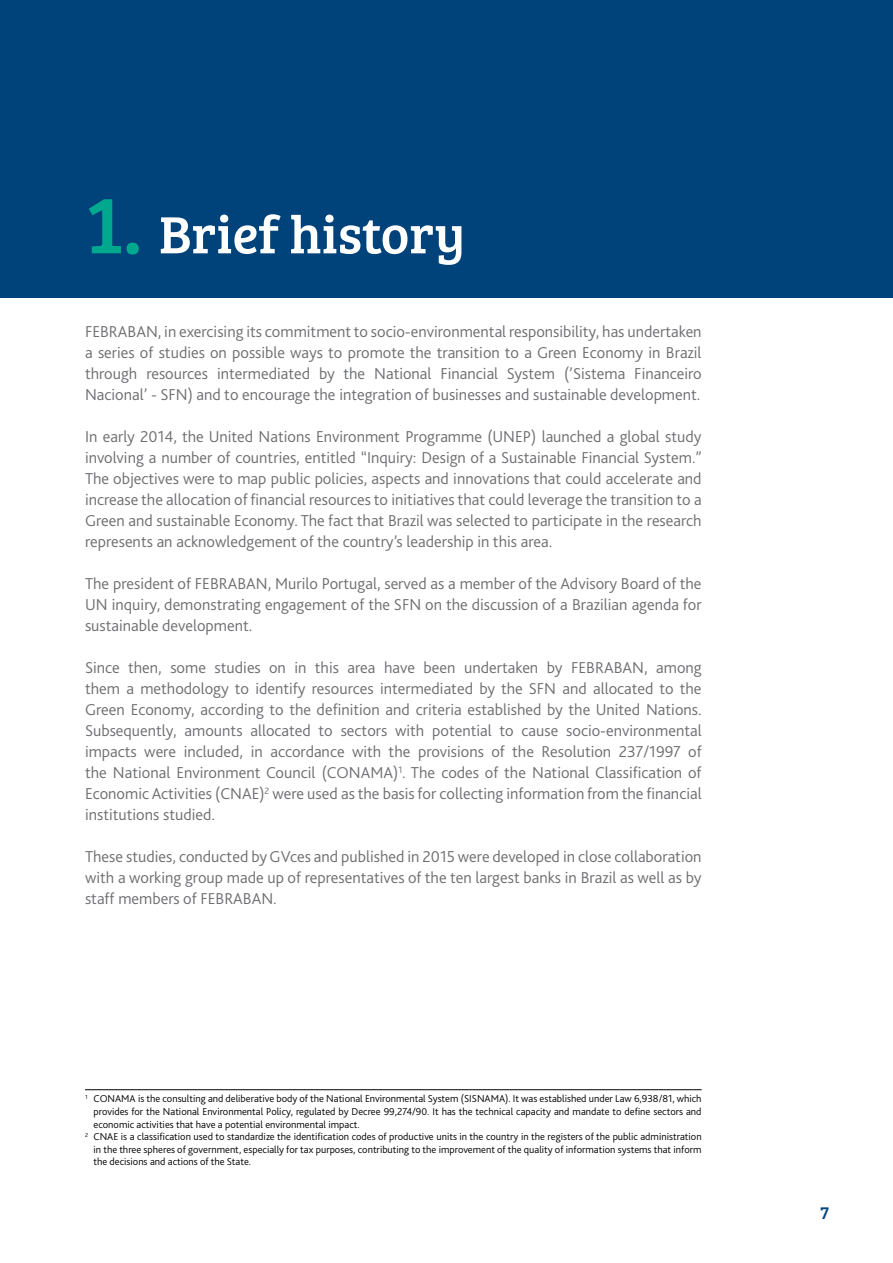
<style>
.page{position:relative;width:893px;height:1263px;background:#fff}
.page>*{position:absolute;margin:0;border:0;box-sizing:border-box;transform-origin:0 0}
.t1{font:54px "Bree Serif";color:#fff}
.t2{font:18px "Bree Serif";color:#00427a}
.t3{font:300 16.5px/21px "Bliss 2";color:#6d6e71;text-align:justify}
.t4{font:300 10.5px "Bliss 2";color:#000}
.s1{font-size:84px;color:#00a88e}
</style>
<div class="page">
<div style="left:0;top:0;width:893px;height:298px;background:#00427a"></div>
<hr style="left:85px;top:1089px;width:617px;height:1px;background:#000">
<h1 class="t1" style="left:85px;top:195px;width:382px"><span class="s1">1.</span> Brief history</h1>
<p class="t3" style="left:85px;top:321px;width:618px">FEBRABAN, in exercising its commitment to socio-environmental responsibility, has undertaken a series of studies on possible ways to promote the transition to a Green Economy in Brazil through resources intermediated by the National Financial System (’Sistema Financeiro Nacional’ - SFN) and to encourage the integration of businesses and sustainable development.</p>
<p class="t3" style="left:85px;top:426px;width:618px">In early 2014, the United Nations Environment Programme (UNEP) launched a global study involving a number of countries, entitled “Inquiry: Design of a Sustainable Financial System.” The objectives were to map public policies, aspects and innovations that could accelerate and increase the allocation of financial resources to initiatives that could leverage the transition to a Green and sustainable Economy. The fact that Brazil was selected to participate in the research represents an acknowledgement of the country’s leadership in this area.</p>
<p class="t3" style="left:85px;top:573px;width:618px">The president of FEBRABAN, Murilo Portugal, served as a member of the Advisory Board of the UN inquiry, demonstrating engagement of the SFN on the discussion of a Brazilian agenda for sustainable development.</p>
<p class="t3" style="left:85px;top:657px;width:618px">Since then, some studies on in this area have been undertaken by FEBRABAN, among them a methodology to identify resources intermediated by the SFN and allocated to the Green Economy, according to the definition and criteria established by the United Nations.<br>Subsequently, amounts allocated to sectors with potential to cause socio-environmental impacts were included, in accordance with the provisions of the Resolution 237/1997 of the National Environment Council (CONAMA)<sup>1</sup>. The codes of the National Classification of Economic Activities (CNAE)<sup>2</sup> were used as the basis for collecting information from the financial institutions studied.</p>
<p class="t3" style="left:85px;top:846px;width:618px">These studies, conducted by GVces and published in 2015 were developed in close collaboration with a working group made up of representatives of the ten largest banks in Brazil as well as by staff members of FEBRABAN.</p>
<p class="t4" style="left:85px;top:1092px;width:618px"><sup>1</sup> CONAMA is the consulting and deliberative body of the National Environmental System (SISNAMA). It was established under Law 6,938/81, which</p>
<p class="t4" style="left:94px;top:1105px;width:609px">provides for the National Environmental Policy, regulated by Decree 99,274/90. It has the technical capacity and mandate to define sectors and</p>
<p class="t4" style="left:94px;top:1117px;width:268px">economic activities that have a potential environmental impact.</p>
<p class="t4" style="left:85px;top:1130px;width:618px"><sup>2</sup> CNAE is a classification used to standardize the identification codes of productive units in the country in the registers of the public administration</p>
<p class="t4" style="left:94px;top:1143px;width:610px">in the three spheres of government, especially for tax purposes, contributing to the improvement of the quality of information systems that inform</p>
<p class="t4" style="left:94px;top:1155px;width:159px">the decisions and actions of the State.</p>
<p class="t2" style="left:821px;top:1200px;width:10px">7</p>
</div>
